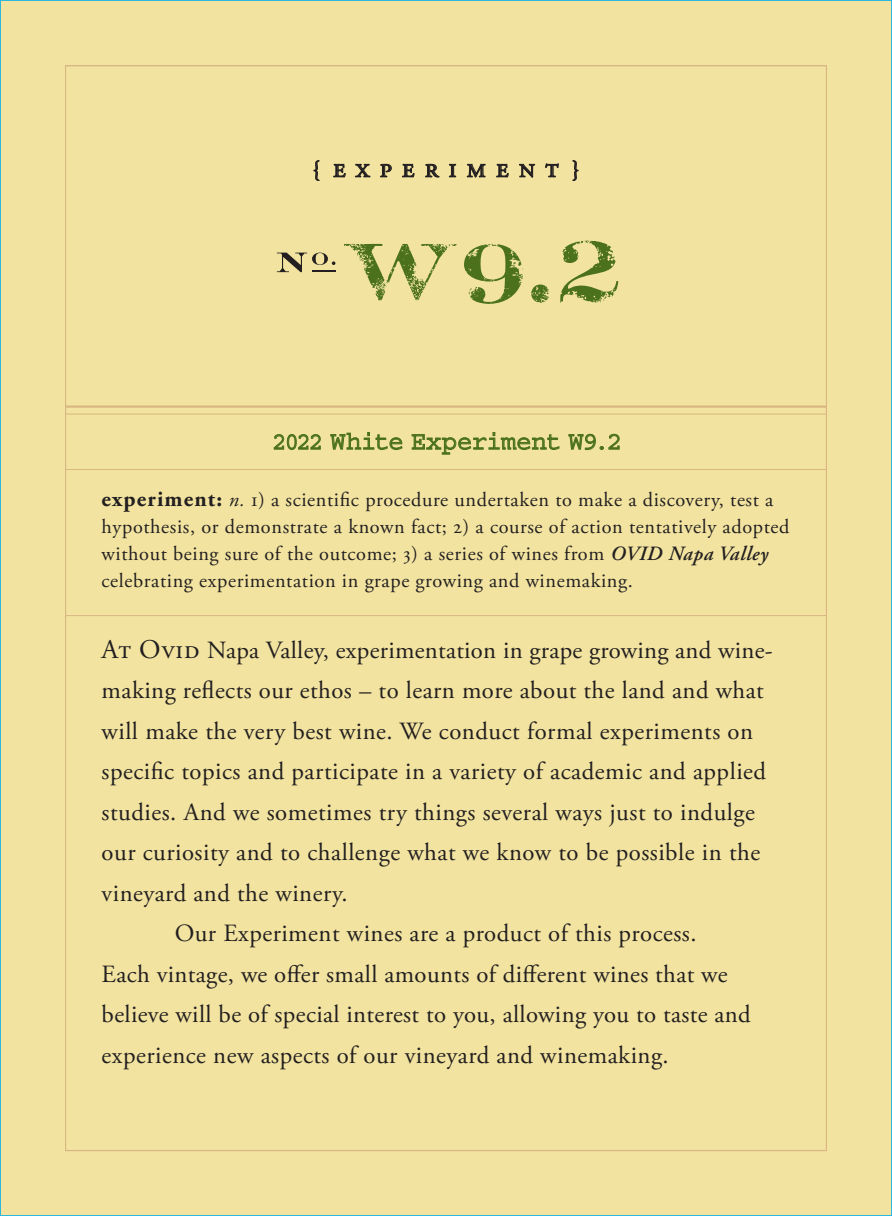
<style>
.page{position:relative;width:892px;height:1216px;background:#fff}
.page>*{position:absolute;margin:0;border:0;box-sizing:border-box;transform-origin:0 0}
.t1{font:28.57px "Adobe Garamond Pro";letter-spacing:.35em;color:#231f20}
.t2{font:25.65px "Courier Std";letter-spacing:-.015em;color:#4b711c}
.t3{font:24.75px "Adobe Garamond Pro";letter-spacing:.02em;color:#231f20}
.t4{font:20.25px/27px "Adobe Garamond Pro";letter-spacing:.03em;color:#231f20}
.s1{font-size:23.4px}
.s2{font-size:25.2px}
.s3{font-weight:700;font-size:22.5px}
.s4{font-style:italic}
.s5{font-weight:600;font-style:italic}
.s6{font-size:27px}
</style>
<div class="page">
<div style="left:2px;top:2px;width:888px;height:1212px;background:#f2e4a0"></div>
<hr style="left:66px;top:615px;width:760px;height:1px;background:#d9b682">
<hr style="left:66px;top:405px;width:760px;height:3px;background:#d9b682">
<hr style="left:66px;top:413px;width:760px;height:1px;background:#d9b682">
<hr style="left:66px;top:469px;width:760px;height:1px;background:#d9b682">
<svg style="left:277px;top:252px;width:58px;height:20px"></svg>
<hr style="left:312px;top:270px;width:23px;height:2px;background:#231f20">
<svg style="left:314px;top:160px;width:5px;height:21px"></svg>
<svg style="left:334px;top:164px;width:11px;height:13px"></svg>
<svg style="left:355px;top:164px;width:15px;height:13px"></svg>
<svg style="left:380px;top:164px;width:11px;height:13px"></svg>
<svg style="left:402px;top:164px;width:12px;height:13px"></svg>
<svg style="left:425px;top:164px;width:14px;height:13px"></svg>
<svg style="left:449px;top:164px;width:7px;height:13px"></svg>
<svg style="left:467px;top:164px;width:18px;height:14px"></svg>
<svg style="left:496px;top:164px;width:12px;height:13px"></svg>
<svg style="left:519px;top:164px;width:15px;height:13px"></svg>
<svg style="left:545px;top:164px;width:13px;height:13px"></svg>
<svg style="left:573px;top:160px;width:5px;height:21px"></svg>
<svg style="left:344px;top:244px;width:113px;height:57px;background:#cbc981"></svg>
<svg style="left:560px;top:241px;width:58px;height:62px;background:#b7bb71"></svg>
<svg style="left:530px;top:282px;width:19px;height:21px"></svg>
<svg style="left:464px;top:244px;width:59px;height:60px;background:#b1b76d"></svg>
<svg style="left:274px;top:434px;width:47px;height:16px"></svg>
<svg style="left:330px;top:432px;width:72px;height:18px"></svg>
<svg style="left:412px;top:432px;width:147px;height:22px;background:#c7c67e"></svg>
<svg style="left:568px;top:434px;width:51px;height:16px"></svg>
<p class="t1" style="left:312px;top:151px;width:269px"><span class="s1">{</span> experiment <span class="s1">}</span></p>
<p class="t2" style="left:272px;top:427px;width:351px"><span class="s2">2022</span> White Experiment W9.2</p>
<p class="t4" style="left:102px;top:487px;width:689px"><span class="s3">experiment:</span> <span class="s4">n.</span> 1) a scientific procedure undertaken to make a discovery, test a hypothesis, or demonstrate a known fact; 2) a course of action tentatively adopted without being sure of the outcome; 3) a series of wines from <span class="s5">OVID Napa Valley </span>celebrating experimentation in grape growing and winemaking.</p>
<p class="t3" style="left:102px;top:635px;width:673px"><span class="s6">At Ovid</span> Napa Valley, experimentation in grape growing and wine-</p>
<p class="t3" style="left:102px;top:675px;width:663px">making reflects our ethos – to learn more about the land and what</p>
<p class="t3" style="left:102px;top:716px;width:653px">will make the very best wine. We conduct formal experiments on</p>
<p class="t3" style="left:102px;top:756px;width:666px">specific topics and participate in a variety of academic and applied</p>
<p class="t3" style="left:102px;top:797px;width:655px">studies. And we sometimes try things several ways just to indulge</p>
<p class="t3" style="left:102px;top:837px;width:660px">our curiosity and to challenge what we know to be possible in the</p>
<p class="t3" style="left:102px;top:878px;width:247px">vineyard and the winery.</p>
<p class="t3" style="left:175px;top:918px;width:523px">Our Experiment wines are a product of this process.</p>
<p class="t3" style="left:102px;top:959px;width:627px">Each vintage, we offer small amounts of different wines that we</p>
<p class="t3" style="left:102px;top:999px;width:650px">believe will be of special interest to you, allowing you to taste and</p>
<p class="t3" style="left:102px;top:1040px;width:568px">experience new aspects of our vineyard and winemaking.</p>
</div>
